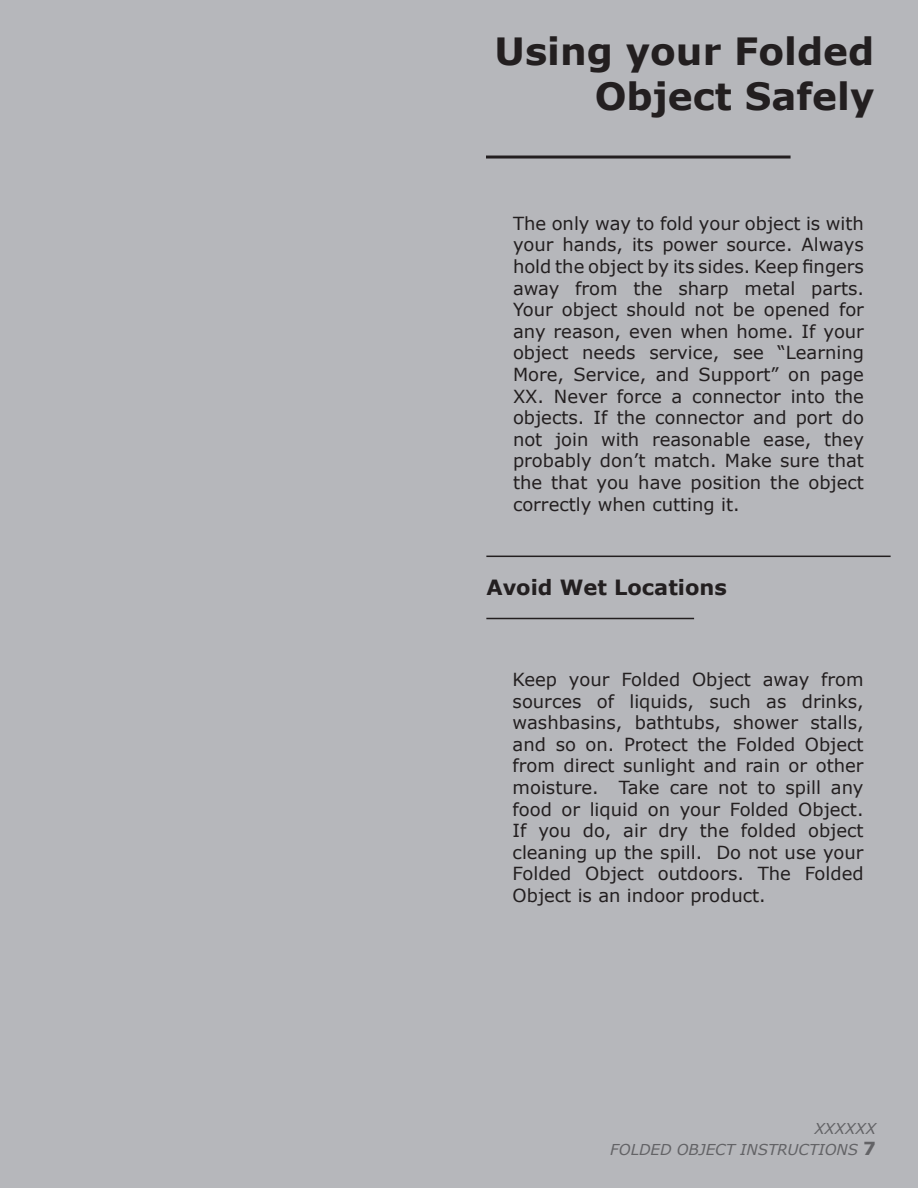
<style>
.page{position:relative;width:918px;height:1188px;background:#b6b7bb}
.page>*{position:absolute;margin:0;border:0;box-sizing:border-box;transform-origin:0 0}
.t1{font:700 37.5px/45px "Verdana";color:#231f20;text-align:right}
.t2{font:700 21px "Verdana";color:#231f20}
.t3{font:18px/21.6px "Verdana";color:#231f20;text-align:justify}
.t4{font:italic 15px "Verdana";color:#636366}
.s1{font-weight:700;font-style:normal;font-size:18px}
</style>
<div class="page">
<hr style="left:486px;top:156px;width:305px;height:3px;background:#231f20">
<hr style="left:486px;top:556px;width:405px;height:1px;background:#231f20">
<hr style="left:486px;top:618px;width:208px;height:1px;background:#231f20">
<p class="t1" style="left:495px;top:29px;width:381px">Using your Folded<br>Object Safely</p>
<p class="t3" style="left:513px;top:213px;width:353px">The only way to fold your object is with your hands, its power source. Always hold the object by its sides. Keep fingers away from the sharp metal parts.<br>Your object should not be opened for any reason, even when home. If your object needs service, see “Learning More, Service, and Support” on page XX. Never force a connector into the objects. If the connector and port do not join with reasonable ease, they probably don’t match. Make sure that the that you have position the object correctly when cutting it.</p>
<p class="t2" style="left:486px;top:574px;width:242px">Avoid Wet Locations</p>
<p class="t3" style="left:513px;top:669px;width:353px">Keep your Folded Object away from sources of liquids, such as drinks, washbasins, bathtubs, shower stalls, and so on. Protect the Folded Object from direct sunlight and rain or other moisture. Take care not to spill any food or liquid on your Folded Object.<br>If you do, air dry the folded object cleaning up the spill. Do not use your Folded Object outdoors. The Folded Object is an indoor product.</p>
<p class="t4" style="left:814px;top:1119px;width:63px">XXXXXX</p>
<p class="t4" style="left:610px;top:1140px;width:267px">FOLDED OBJECT INSTRUCTIONS <span class="s1">7</span></p>
</div>
